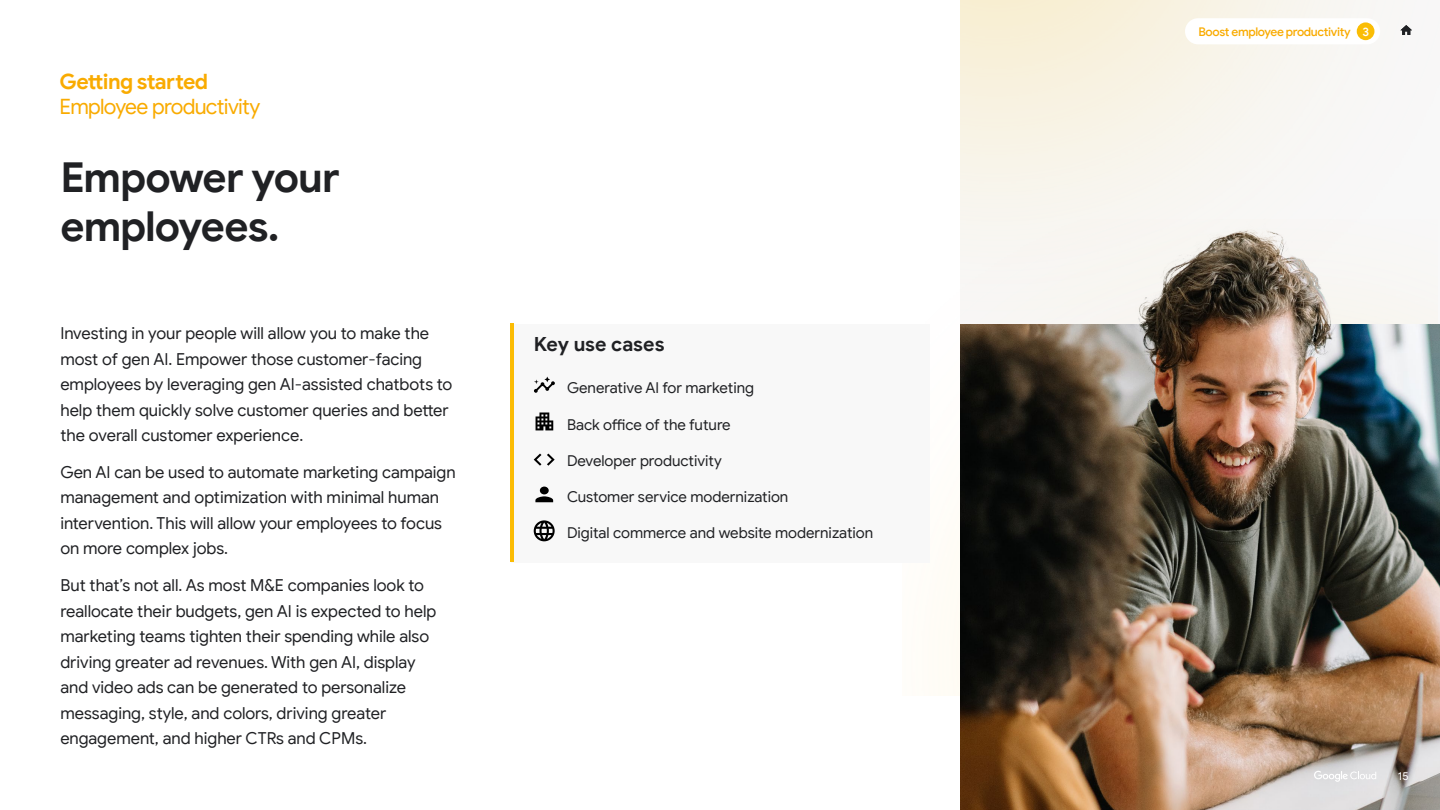
<style>
.page{position:relative;width:1440px;height:810px;background:#fff}
.page>*{position:absolute;margin:0;border:0;box-sizing:border-box;transform-origin:0 0}
.t1{font:700 41.25px/48.8px "Google Sans";letter-spacing:-.025em;color:#202124}
.t2{font:21.15px "Google Sans";letter-spacing:-.035em;color:#f9ab00}
.t3{font:700 21.15px "Google Sans";letter-spacing:-.035em;color:#f9ab00}
.t4{font:700 19.5px "Google Sans";letter-spacing:-.005em;color:#202124}
.t5{font:16.5px/25.5px "Google Sans";color:#202124}
.t6{font:15px "Google Sans";letter-spacing:-.005em;color:#202124}
.t7{font:500 12px "Google Sans";letter-spacing:-.035em;color:#f9ab00}
.t8{font:11.25px "Google Sans";color:#fff}
.s1{color:#fff}
</style>
<div class="page">
<hr style="left:510px;top:323px;width:4px;height:239px;background:#fbbc04">
<div style="left:1357px;top:22px;width:17px;height:18px;background:#fabd05;border-radius:50%"></div>
<svg style="left:534px;top:520px;width:21px;height:21px"></svg>
<svg style="left:535px;top:487px;width:18px;height:15px"></svg>
<svg style="left:534px;top:377px;width:21px;height:16px"></svg>
<svg style="left:534px;top:454px;width:21px;height:12px"></svg>
<svg style="left:536px;top:413px;width:17px;height:17px"></svg>
<svg style="left:1400px;top:25px;width:12px;height:10px"></svg>
<img style="left:960px;top:324px;width:128px;height:486px">
<img style="left:1088px;top:159px;width:352px;height:651px">
<svg style="left:1314px;top:771px;width:62px;height:11px"></svg>
<p class="t3" style="left:60px;top:69px;width:150px">Getting started</p>
<p class="t2" style="left:60px;top:94px;width:202px">Employee productivity</p>
<h1 class="t1" style="left:60px;top:154px;width:281px">Empower your employees.</h1>
<p class="t5" style="left:60px;top:321px;width:394px">Investing in your people will allow you to make the most of gen AI. Empower those customer-facing employees by leveraging gen AI-assisted chatbots to help them quickly solve customer queries and better the overall customer experience.</p>
<p class="t5" style="left:60px;top:459px;width:397px">Gen AI can be used to automate marketing campaign management and optimization with minimal human intervention. This will allow your employees to focus on more complex jobs.</p>
<p class="t5" style="left:60px;top:573px;width:378px">But that’s not all. As most M&amp;E companies look to reallocate their budgets, gen AI is expected to help marketing teams tighten their spending while also driving greater ad revenues. With gen AI, display and video ads can be generated to personalize messaging, style, and colors, driving greater engagement, and higher CTRs and CPMs.</p>
<p class="t4" style="left:534px;top:332px;width:132px">Key use cases</p>
<p class="t6" style="left:567px;top:379px;width:189px">Generative AI for marketing</p>
<p class="t6" style="left:567px;top:415px;width:165px">Back office of the future</p>
<p class="t6" style="left:567px;top:451px;width:156px">Developer productivity</p>
<p class="t6" style="left:567px;top:488px;width:223px">Customer service modernization</p>
<p class="t6" style="left:567px;top:524px;width:308px">Digital commerce and website modernization</p>
<p class="t7" style="left:1198px;top:25px;width:172px">Boost employee productivity <span class="s1">3</span></p>
<p class="t8" style="left:1398px;top:769px;width:12px">15</p>
</div>
